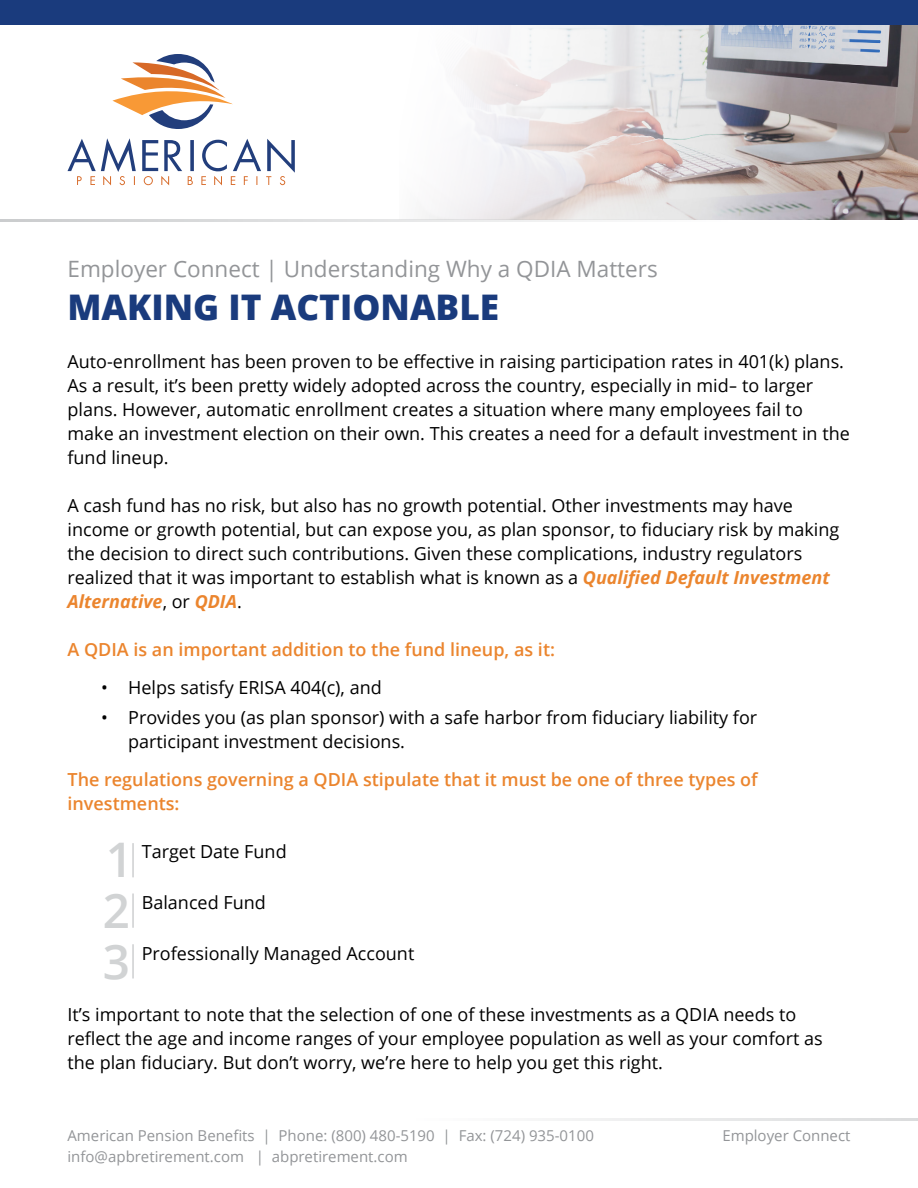
<style>
.page{position:relative;width:918px;height:1188px;background:#fff}
.page>*{position:absolute;margin:0;border:0;box-sizing:border-box;transform-origin:0 0}
.t1{font:600 47.7px/50.6px "Open Sans";color:#d1d3d4;text-align:justify}
.t2{font:800 35.25px "Open Sans";color:#1a3b7d}
.t3{font:22.5px "Open Sans";color:#939598}
.t4{font:18px/24px "Open Sans";color:#000}
.t5{font:600 18px/24px "Open Sans";color:#eb852e}
.t6{font:15px "Open Sans";color:#939598}
.s1{font-weight:700;font-style:italic;color:#eb852e}
</style>
<div class="page">
<img style="left:400px;top:24px;width:518px;height:195px">
<hr style="left:0;top:219px;width:728px;height:3px;background:#bcbec0">
<div style="left:0;top:0;width:918px;height:24px;background:#1a3b7d"></div>
<hr style="left:416px;top:1118px;width:502px;height:2px;background:#bcbec0">
<svg style="left:190px;top:140px;width:4px;height:31px"></svg>
<svg style="left:68px;top:138px;width:68px;height:47px"></svg>
<svg style="left:142px;top:140px;width:40px;height:45px"></svg>
<svg style="left:188px;top:176px;width:5px;height:9px"></svg>
<svg style="left:201px;top:139px;width:94px;height:46px"></svg>
<svg style="left:112px;top:54px;width:121px;height:75px"></svg>
<hr style="left:132px;top:843px;width:2px;height:34px;background:#bcbec0">
<hr style="left:132px;top:893px;width:2px;height:35px;background:#bcbec0">
<hr style="left:132px;top:944px;width:2px;height:35px;background:#bcbec0">
<p class="t3" style="left:68px;top:253px;width:592px">Employer Connect | Understanding Why a QDIA Matters</p>
<h2 class="t2" style="left:68px;top:281px;width:433px">MAKING IT ACTIONABLE</h2>
<p class="t4" style="left:68px;top:349px;width:784px">Auto-enrollment has been proven to be effective in raising participation rates in 401(k) plans.<br>As a result, it’s been pretty widely adopted across the country, especially in mid- to larger plans. However, automatic enrollment creates a situation where many employees fail to make an investment election on their own. This creates a need for a default investment in the fund lineup.</p>
<p class="t4" style="left:68px;top:493px;width:773px">A cash fund has no risk, but also has no growth potential. Other investments may have income or growth potential, but can expose you, as plan sponsor, to fiduciary risk by making the decision to direct such contributions. Given these complications, industry regulators realized that it was important to establish what is known as a <span class="s1">Qualified Default Investment Alternative</span>, or <span class="s1">QDIA</span>.</p>
<p class="t5" style="left:68px;top:637px;width:489px">A QDIA is an important addition to the fund lineup, as it:</p>
<p class="t4" style="left:101px;top:675px;width:282px">• Helps satisfy ERISA 404(c), and</p>
<p class="t4" style="left:128px;top:705px;width:631px;text-indent:-27px">• Provides you (as plan sponsor) with a safe harbor from fiduciary liability for participant investment decisions.</p>
<p class="t5" style="left:68px;top:767px;width:692px">The regulations governing a QDIA stipulate that it must be one of three types of investments:</p>
<p class="t4" style="left:142px;top:839px;width:146px">Target Date Fund</p>
<p class="t4" style="left:142px;top:890px;width:126px">Balanced Fund</p>
<p class="t4" style="left:142px;top:941px;width:274px">Professionally Managed Account</p>
<h1 class="t1" style="left:103px;top:834px;width:32px">1<br>2<br>3</h1>
<p class="t4" style="left:68px;top:1002px;width:757px">It’s important to note that the selection of one of these investments as a QDIA needs to reflect the age and income ranges of your employee population as well as your comfort as the plan fiduciary. But don’t worry, we’re here to help you get this right.</p>
<p class="t6" style="left:68px;top:1125px;width:528px">American Pension Benefits | Phone: (800) 480-5190 | Fax: (724) 935-0100</p>
<p class="t6" style="left:722px;top:1125px;width:130px">Employer Connect</p>
<p class="t6" style="left:68px;top:1146px;width:342px">info@apbretirement.com | abpretirement.com</p>
</div>
